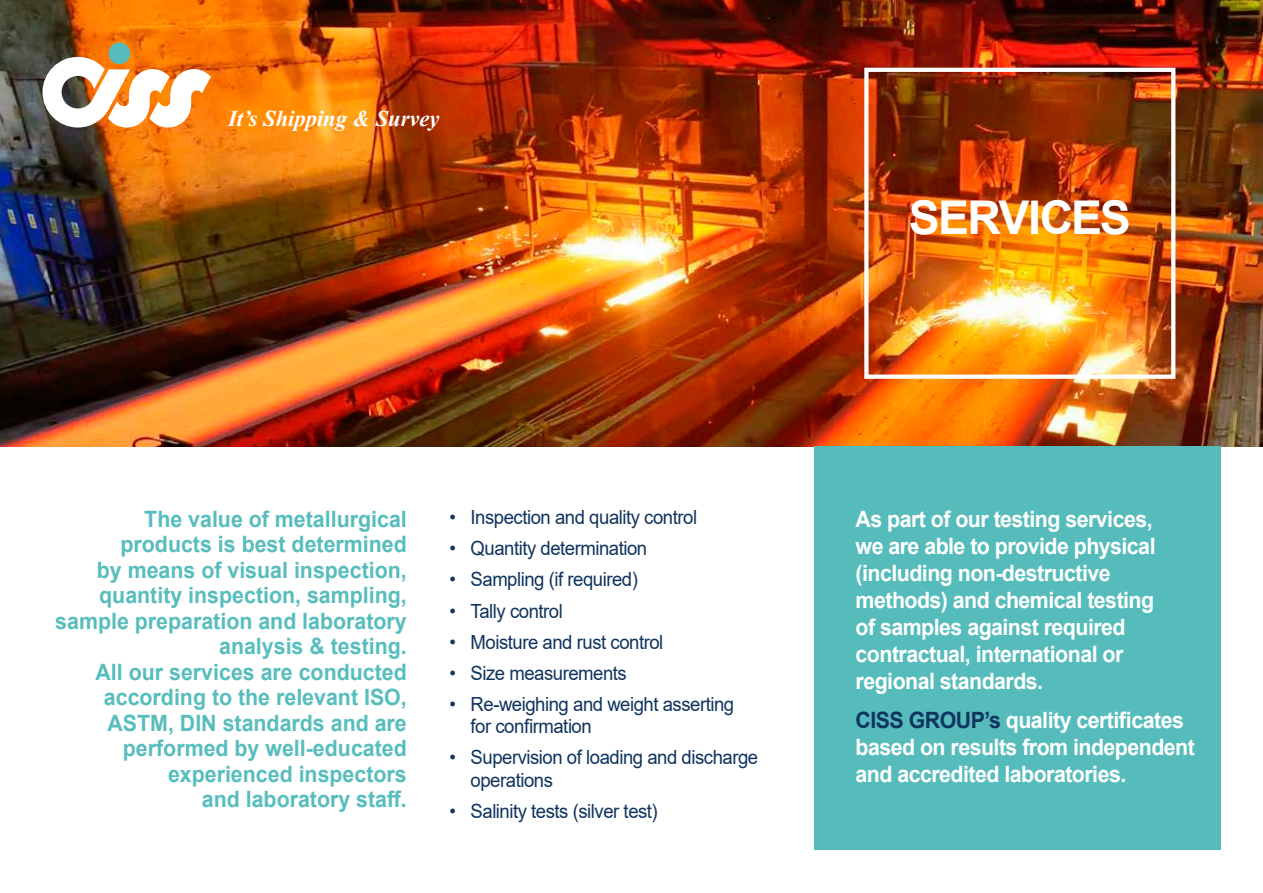
<style>
.page{position:relative;width:1263px;height:893px;background:#fff}
.page>*{position:absolute;margin:0;border:0;box-sizing:border-box;transform-origin:0 0}
.t1{font:700 46.5px "Arial";letter-spacing:-.04em;color:#fff}
.t2{font:700 22.5px/25.5px "Arial";color:#58bdbd;text-align:right;scale:.95 1}
.t3{font:700 22.5px/27px "Arial";letter-spacing:-.025em;color:#fff;scale:.95 1}
.t4{font:italic 700 22.5px "Times New Roman";color:#fff}
.t5{font:19.5px/22.5px "Arial";letter-spacing:-.025em;color:#10345e;scale:.95 1}
.s1{color:#10345e}
</style>
<div class="page">
<img style="left:0;top:0;width:1263px;height:446px">
<div style="left:864px;top:68px;width:311px;height:311px;border:4px solid #fff"></div>
<svg style="left:43px;top:57px;width:168px;height:71px"></svg>
<div style="left:109px;top:43px;width:21px;height:21px;background:#55bcbb;border-radius:50%"></div>
<div style="left:814px;top:446px;width:406px;height:404px;background:#55bcbb"></div>
<p class="t4" style="left:228px;top:102px;width:213px">It’s Shipping &amp; Survey</p>
<h1 class="t1" style="left:909px;top:185px;width:224px">SERVICES</h1>
<p class="t2" style="left:55px;top:506px;width:372px">The value of metallurgical products is best determined<br>by means of visual inspection, quantity inspection, sampling, sample preparation and laboratory analysis &amp; testing.<br>All our services are conducted according to the relevant ISO,<br>ASTM, DIN standards and are performed by well-educated experienced inspectors<br>and laboratory staff.</p>
<p class="t3" style="left:855px;top:505px;width:317px">As part of our testing services, we are able to provide physical (including non-destructive methods) and chemical testing of samples against required contractual, international or regional standards.</p>
<p class="t5" style="left:449px;top:506px;width:262px">• Inspection and quality control</p>
<p class="t5" style="left:449px;top:537px;width:210px">• Quantity determination</p>
<p class="t5" style="left:449px;top:568px;width:200px">• Sampling (if required)</p>
<p class="t5" style="left:449px;top:599px;width:121px">• Tally control</p>
<p class="t5" style="left:449px;top:630px;width:227px">• Moisture and rust control</p>
<p class="t5" style="left:449px;top:661px;width:188px">• Size measurements</p>
<p class="t5" style="left:471px;top:692px;width:279px;text-indent:-21px">• Re-weighing and weight asserting for confirmation</p>
<p class="t5" style="left:471px;top:746px;width:304px;text-indent:-21px">• Supervision of loading and discharge operations</p>
<p class="t5" style="left:449px;top:799px;width:221px">• Salinity tests (silver test)</p>
<p class="t3" style="left:855px;top:707px;width:359px"><span class="s1">CISS GROUP’s</span> quality certificates based on results from independent and accredited laboratories.</p>
</div>
